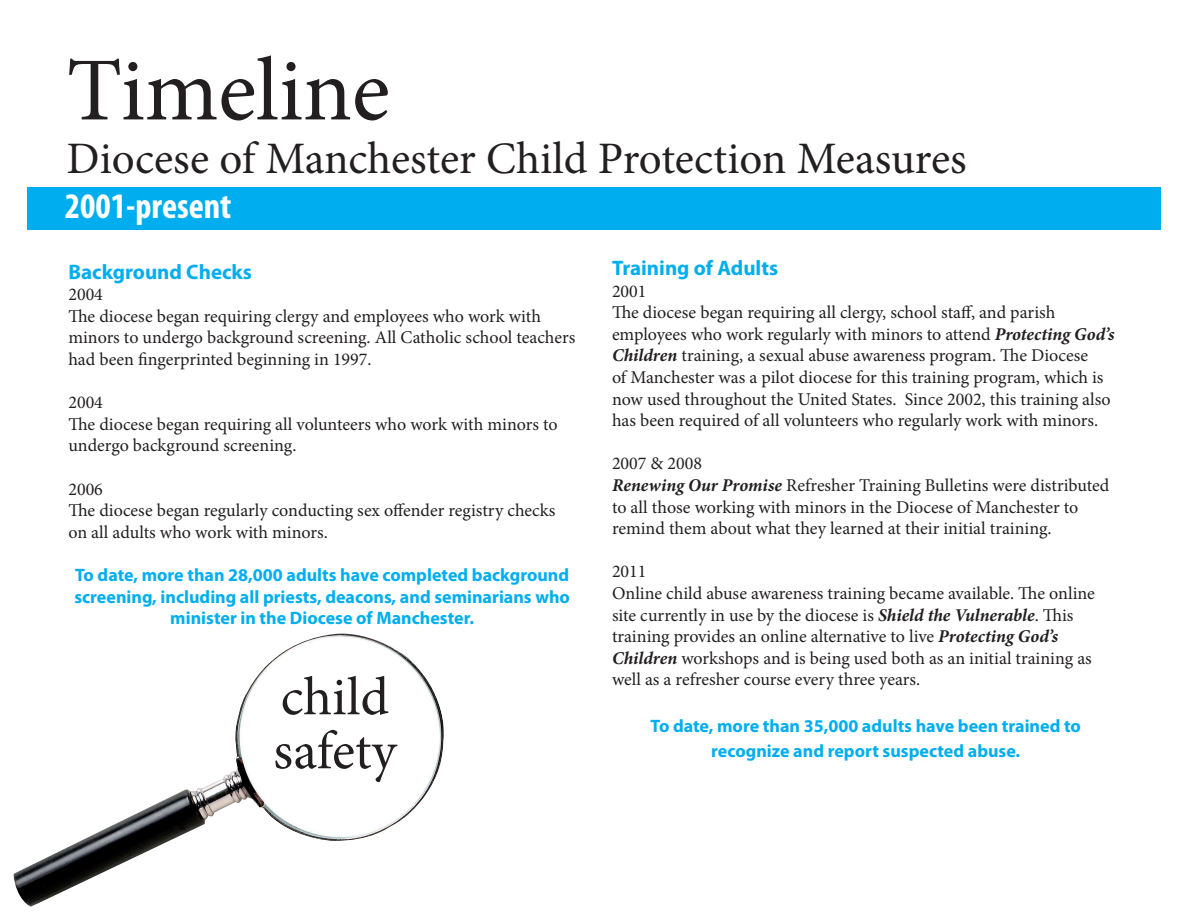
<style>
.page{position:relative;width:1188px;height:918px;background:#fff}
.page>*{position:absolute;margin:0;border:0;box-sizing:border-box;transform-origin:0 0}
.t1{font:90px "Minion Pro";letter-spacing:-.005em;color:#231f20}
.t2{font:54px/54px "Minion Pro";color:#231f20}
.t3{font:45px "Minion Pro";color:#231f20}
.t4{font:700 condensed 36px "Myriad Pro";color:#fff}
.t5{font:700 21px "Myriad Pro";color:#00aeef}
.t6{font:18px/21.6px "Minion Pro";color:#231f20}
.t7{font:700 18px/21.6px "Myriad Pro";color:#00aeef;text-align:center}
.s1{font-weight:700;font-style:italic}
</style>
<div class="page">
<img style="left:14px;top:634px;width:430px;height:273px">
<div style="left:27px;top:187px;width:1134px;height:43px;background:#00aeef"></div>
<p class="t1" style="left:67px;top:30px;width:325px">Timeline</p>
<p class="t3" style="left:67px;top:129px;width:902px">Diocese of Manchester Child Protection Measures</p>
<p class="t4" style="left:65px;top:183px;width:168px">2001-present</p>
<p class="t5" style="left:68px;top:258px;width:185px">Background Checks</p>
<p class="t6" style="left:68px;top:284px;width:36px">2004</p>
<p class="t6" style="left:68px;top:305px;width:508px">The diocese began requiring clergy and employees who work with minors to undergo background screening. All Catholic school teachers had been fingerprinted beginning in 1997.</p>
<p class="t6" style="left:68px;top:392px;width:36px">2004</p>
<p class="t6" style="left:68px;top:413px;width:491px">The diocese began requiring all volunteers who work with minors to undergo background screening.</p>
<p class="t6" style="left:68px;top:478px;width:36px">2006</p>
<p class="t6" style="left:68px;top:500px;width:488px">The diocese began regularly conducting sex offender registry checks on all adults who work with minors.</p>
<p class="t7" style="left:74px;top:563px;width:497px">To date, more than 28,000 adults have completed background screening, including all priests, deacons, and seminarians who minister in the Diocese of Manchester.</p>
<p class="t5" style="left:612px;top:254px;width:168px">Training of Adults</p>
<p class="t6" style="left:612px;top:280px;width:36px">2001</p>
<p class="t6" style="left:612px;top:302px;width:504px">The diocese began requiring all clergy, school staff, and parish employees who work regularly with minors to attend <span class="s1">Protecting God’s Children</span> training, a sexual abuse awareness program. The Diocese<br>of Manchester was a pilot diocese for this training program, which is now used throughout the United States. Since 2002, this training also has been required of all volunteers who regularly work with minors.</p>
<p class="t6" style="left:612px;top:453px;width:92px">2007 &amp; 2008</p>
<p class="t6" style="left:612px;top:474px;width:499px"><span class="s1">Renewing Our Promise</span> Refresher Training Bulletins were distributed to all those working with minors in the Diocese of Manchester to remind them about what they learned at their initial training.</p>
<p class="t6" style="left:612px;top:561px;width:36px">2011</p>
<p class="t6" style="left:612px;top:582px;width:484px">Online child abuse awareness training became available. The online site currently in use by the diocese is <span class="s1">Shield the Vulnerable</span>. This training provides an online alternative to live <span class="s1">Protecting God’s Children</span> workshops and is being used both as an initial training as well as a refresher course every three years.</p>
<p class="t7" style="left:651px;top:713px;width:432px;line-height:25.2px">To date, more than 35,000 adults have been trained to recognize and report suspected abuse.</p>
<p class="t2" style="left:273px;top:670px;width:125px">child safety</p>
</div>
